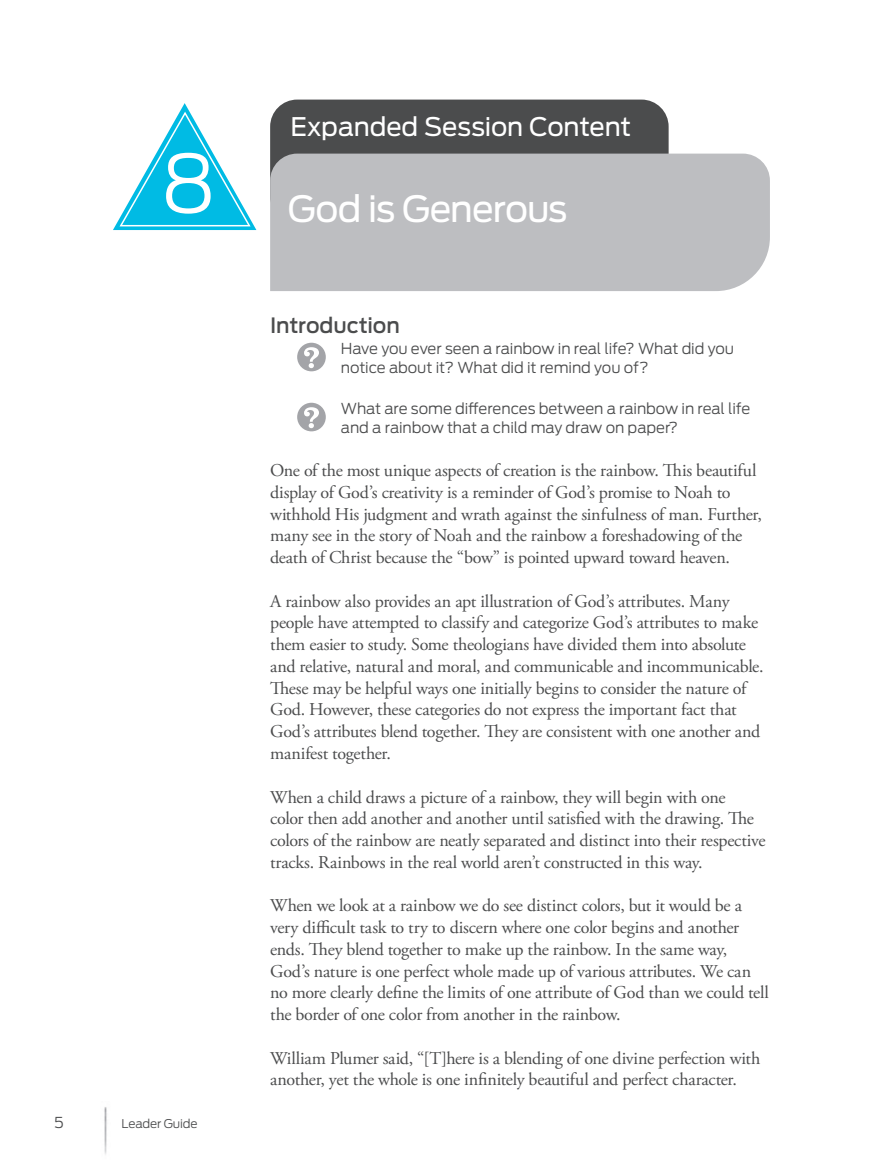
<style>
.page{position:relative;width:878px;height:1175px;background:#fff}
.page>*{position:absolute;margin:0;border:0;box-sizing:border-box;transform-origin:0 0}
.head1_session_number{font:300 79.5px "Antenna";color:#fff}
.head1{font:36px "Antenna";letter-spacing:-.03em;color:#fff}
.header2{font:25.5px "Antenna";letter-spacing:-.005em;color:#fff}
.subhead1{font:500 21px "Antenna";letter-spacing:-.005em;color:#4b4c4d}
.body_no_indent{font:18px/21.8px "Adobe Garamond Pro";letter-spacing:-.015em;color:#4b4c4d}
.questions{font:300 15px/19.5px "Antenna";letter-spacing:-.01em;color:#4b4c4d}
.t1{font:300 12px "Antenna";letter-spacing:-.01em;color:#4b4c4d}
</style>
<div class="page">
<div style="left:270px;top:100px;width:398px;height:123px;background:#4b4c4d;border-radius:27px"></div>
<div style="left:270px;top:154px;width:500px;height:137px;background:#bdbec1"></div>
<img style="left:104px;top:1107px;width:3px;height:48px">
<svg style="left:297px;top:343px;width:29px;height:28px"></svg>
<svg style="left:297px;top:403px;width:29px;height:28px"></svg>
<svg style="left:113px;top:103px;width:143px;height:127px"></svg>
<p class="head1_session_number" style="left:161px;top:136px;width:57px">8</p>
<p class="questions" style="left:54px;top:1112px;width:11px">5</p>
<p class="t1" style="left:122px;top:1116px;width:78px">Leader Guide</p>
<p class="header2" style="left:290px;top:112px;width:342px">Expanded Session Content</p>
<p class="head1" style="left:288px;top:187px;width:281px">God is Generous</p>
<p class="subhead1" style="left:270px;top:313px;width:131px">Introduction</p>
<p class="questions" style="left:341px;top:339px;width:394px">Have you ever seen a rainbow in real life? What did you notice about it? What did it remind you of?</p>
<p class="questions" style="left:341px;top:399px;width:411px">What are some differences between a rainbow in real life and a rainbow that a child may draw on paper?</p>
<p class="body_no_indent" style="left:270px;top:460px;width:493px">One of the most unique aspects of creation is the rainbow. This beautiful display of God’s creativity is a reminder of God’s promise to Noah to withhold His judgment and wrath against the sinfulness of man. Further, many see in the story of Noah and the rainbow a foreshadowing of the death of Christ because the “bow” is pointed upward toward heaven.</p>
<p class="body_no_indent" style="left:270px;top:590px;width:495px">A rainbow also provides an apt illustration of God’s attributes. Many people have attempted to classify and categorize God’s attributes to make them easier to study. Some theologians have divided them into absolute and relative, natural and moral, and communicable and incommunicable.<br>These may be helpful ways one initially begins to consider the nature of God. However, these categories do not express the important fact that God’s attributes blend together. They are consistent with one another and manifest together.</p>
<p class="body_no_indent" style="left:270px;top:786px;width:497px">When a child draws a picture of a rainbow, they will begin with one<br>color then add another and another until satisfied with the drawing. The colors of the rainbow are neatly separated and distinct into their respective tracks. Rainbows in the real world aren’t constructed in this way.</p>
<p class="body_no_indent" style="left:270px;top:895px;width:500px">When we look at a rainbow we do see distinct colors, but it would be a very difficult task to try to discern where one color begins and another ends. They blend together to make up the rainbow. In the same way, God’s nature is one perfect whole made up of various attributes. We can no more clearly define the limits of one attribute of God than we could tell the border of one color from another in the rainbow.</p>
<p class="body_no_indent" style="left:270px;top:1047px;width:491px">William Plumer said, “[T]here is a blending of one divine perfection with another, yet the whole is one infinitely beautiful and perfect character.</p>
</div>
